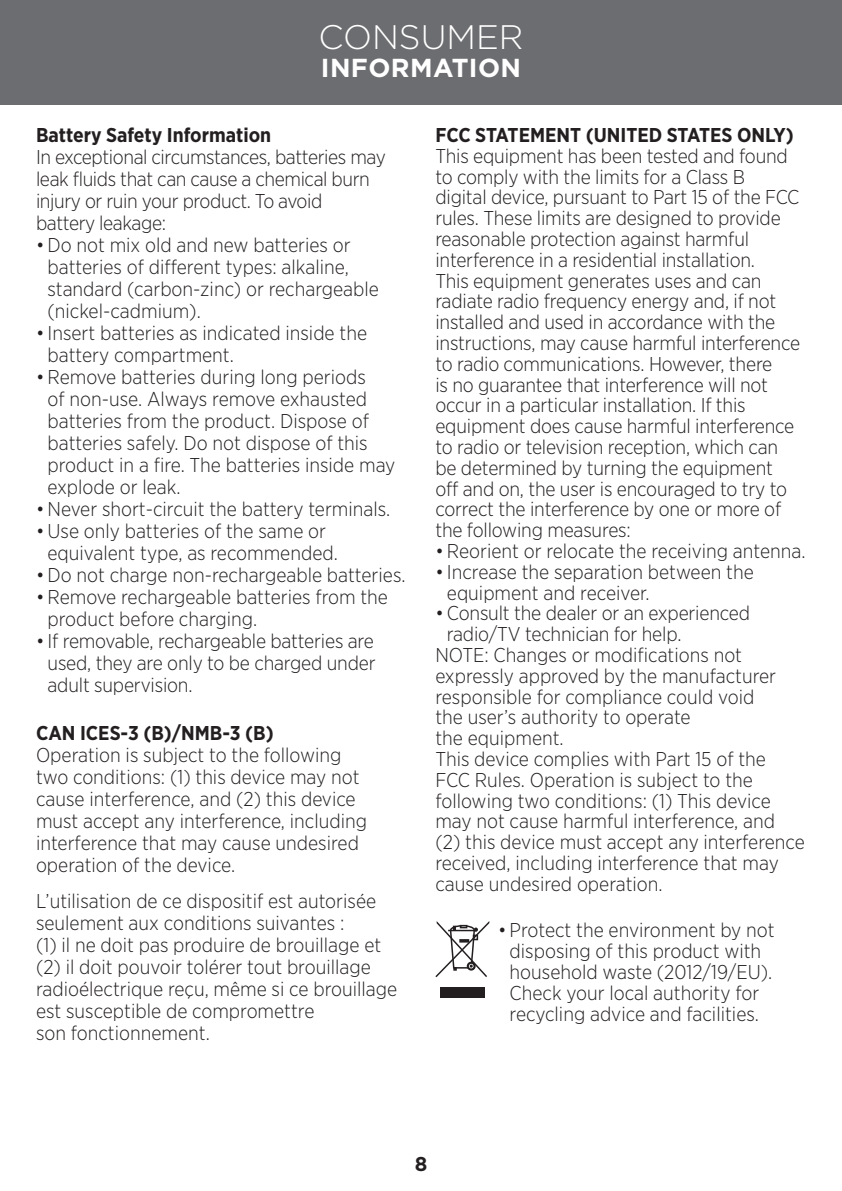
<style>
.page{position:relative;width:842px;height:1191px;background:#fff}
.page>*{position:absolute;margin:0;border:0;box-sizing:border-box;transform-origin:0 0}
.t1{font:300 34px "Gotham";color:#fff}
.t2{font:700 26px "Gotham";letter-spacing:.015em;color:#fff}
.t3{font:300 20px/22px "Gotham Narrow";color:#231f20}
.t4{font:300 20px/22px "Gotham Narrow";letter-spacing:-.02em;color:#231f20}
.t5{font:700 20px "Gotham Narrow";color:#231f20}
.t6{font:700 20px "Gotham";color:#231f20}
</style>
<div class="page">
<div style="left:0;top:0;width:842px;height:105px;background:#6c6d70"></div>
<div style="left:440px;top:987px;width:45px;height:10px;background:#231f20"></div>
<svg style="left:435px;top:921px;width:54px;height:56px"></svg>
<h1 class="t1" style="left:318px;top:23px;width:206px">CONSUMER</h1>
<h2 class="t2" style="left:321px;top:58px;width:202px">INFORMATION</h2>
<p class="t5" style="left:36px;top:128px;width:237px">Battery Safety Information</p>
<p class="t4" style="left:36px;top:147px;width:351px">In exceptional circumstances, batteries may leak fluids that can cause a chemical burn injury or ruin your product. To avoid battery leakage:</p>
<p class="t3" style="left:48px;top:235px;width:333px;text-indent:-12px">• Do not mix old and new batteries or batteries of different types: alkaline, standard (carbon-zinc) or rechargeable (nickel-cadmium).</p>
<p class="t3" style="left:48px;top:323px;width:321px;text-indent:-12px">• Insert batteries as indicated inside the battery compartment.</p>
<p class="t3" style="left:48px;top:367px;width:349px;text-indent:-12px">• Remove batteries during long periods<br>of non-use. Always remove exhausted batteries from the product. Dispose of batteries safely. Do not dispose of this product in a fire. The batteries inside may explode or leak.</p>
<p class="t3" style="left:36px;top:499px;width:356px">• Never short-circuit the battery terminals.</p>
<p class="t3" style="left:36px;top:521px;width:303px;text-align:center">• Use only batteries of the same or equivalent type, as recommended.</p>
<p class="t3" style="left:36px;top:565px;width:371px">• Do not charge non-rechargeable batteries.</p>
<p class="t3" style="left:48px;top:587px;width:342px;text-indent:-12px">• Remove rechargeable batteries from the product before charging.</p>
<p class="t3" style="left:48px;top:631px;width:330px;text-align:justify;text-indent:-12px">• If removable, rechargeable batteries are used, they are only to be charged under adult supervision.</p>
<p class="t5" style="left:36px;top:725px;width:239px">CAN ICES-3 (B)/NMB-3 (B)</p>
<p class="t3" style="left:36px;top:744px;width:332px">Operation is subject to the following two conditions: (1) this device may not cause interference, and (2) this device must accept any interference, including interference that may cause undesired operation of the device.</p>
<p class="t3" style="left:36px;top:891px;width:363px">L’utilisation de ce dispositif est autorisée seulement aux conditions suivantes :<br>(1) il ne doit pas produire de brouillage et (2) il doit pouvoir tolérer tout brouillage radioélectrique reçu, même si ce brouillage est susceptible de compromettre<br>son fonctionnement.</p>
<p class="t5" style="left:435px;top:128px;width:360px">FCC STATEMENT (UNITED STATES ONLY)</p>
<p class="t3" style="left:435px;top:146px;width:366px;line-height:20.8px">This equipment has been tested and found to comply with the limits for a Class B digital device, pursuant to Part 15 of the FCC rules. These limits are designed to provide reasonable protection against harmful interference in a residential installation.<br>This equipment generates uses and can radiate radio frequency energy and, if not installed and used in accordance with the instructions, may cause harmful interference to radio communications. However, there<br>is no guarantee that interference will not occur in a particular installation. If this equipment does cause harmful interference to radio or television reception, which can be determined by turning the equipment off and on, the user is encouraged to try to correct the interference by one or more of the following measures:</p>
<p class="t3" style="left:435px;top:541px;width:372px">• Reorient or relocate the receiving antenna.</p>
<p class="t3" style="left:447px;top:562px;width:308px;line-height:20.8px;text-indent:-12px">• Increase the separation between the equipment and receiver.</p>
<p class="t3" style="left:435px;top:603px;width:316px">• Consult the dealer or an experienced</p>
<p class="t3" style="left:447px;top:624px;width:236px">radio/TV technician for help.</p>
<p class="t3" style="left:435px;top:645px;width:308px">NOTE: Changes or modifications not</p>
<p class="t3" style="left:435px;top:666px;width:342px">expressly approved by the manufacturer</p>
<p class="t3" style="left:435px;top:686px;width:320px">responsible for compliance could void</p>
<p class="t3" style="left:435px;top:707px;width:257px">the user’s authority to operate</p>
<p class="t3" style="left:435px;top:728px;width:130px">the equipment.</p>
<p class="t3" style="left:435px;top:749px;width:332px">This device complies with Part 15 of the</p>
<p class="t3" style="left:435px;top:770px;width:319px">FCC Rules. Operation is subject to the</p>
<p class="t3" style="left:435px;top:790px;width:337px">following two conditions: (1) This device</p>
<p class="t3" style="left:435px;top:811px;width:341px">may not cause harmful interference, and</p>
<p class="t3" style="left:435px;top:832px;width:371px">(2) this device must accept any interference</p>
<p class="t3" style="left:435px;top:853px;width:345px">received, including interference that may</p>
<p class="t3" style="left:435px;top:874px;width:229px">cause undesired operation.</p>
<p class="t3" style="left:498px;top:920px;width:278px;line-height:21px;text-align:center">• Protect the environment by not disposing of this product with household waste (2012/19/EU).<br>Check your local authority for recycling advice and facilities.</p>
<p class="t6" style="left:415px;top:1157px;width:14px">8</p>
</div>
